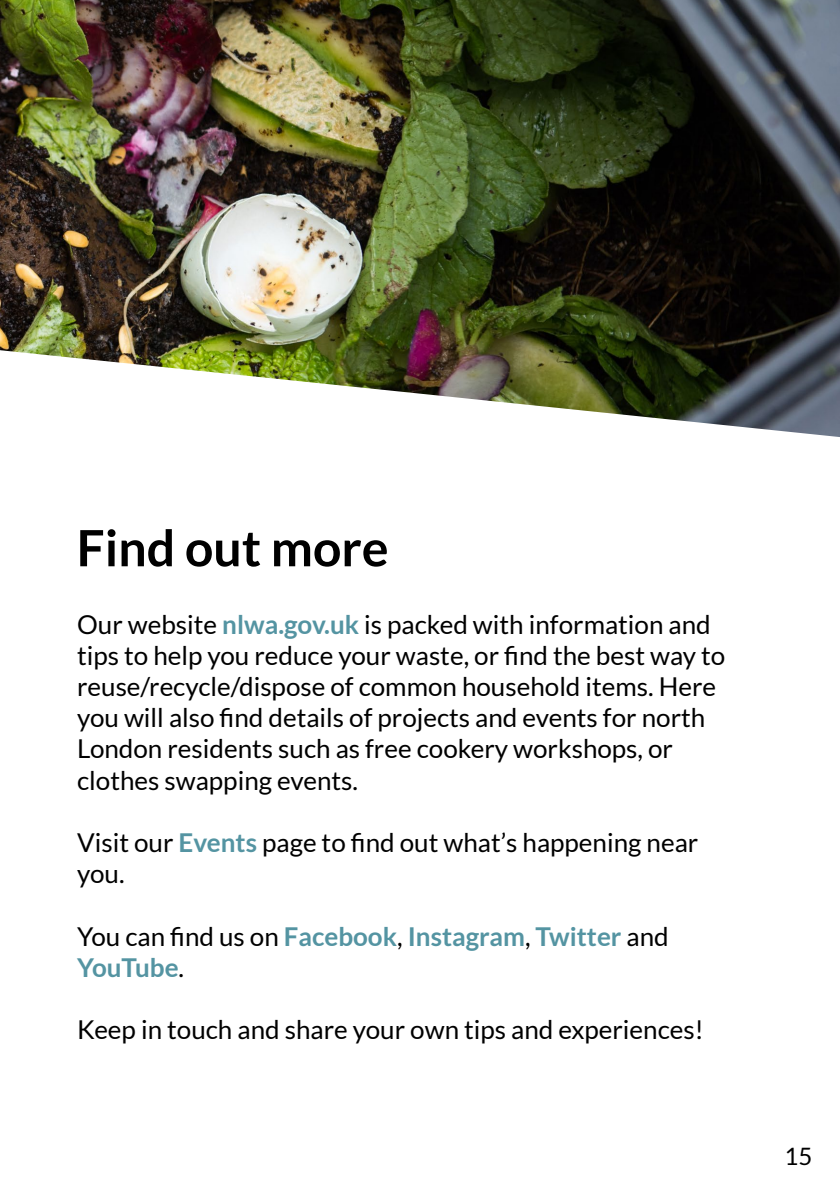
<style>
.page{position:relative;width:840px;height:1191px;background:#fff}
.page>*{position:absolute;margin:0;border:0;box-sizing:border-box;transform-origin:0 0}
.t1{font:700 50px "Lato";color:#000}
.t2{font:26px/31.2px "Lato";color:#000}
.t3{font:700 26px/31.2px "Lato";color:#5494a2}
.t4{font:24px "Lato";color:#000}
.s1{font-weight:700;color:#5494a2}
.s2{font-weight:400;color:#000}
</style>
<div class="page">
<img style="left:0;top:0;width:839px;height:350px">
<img style="left:0;top:350px;width:839px;height:87px">
<h1 class="t1" style="left:77px;top:519px;width:313px">Find out more</h1>
<p class="t2" style="left:77px;top:608px;width:649px">Our website <span class="s1">nlwa.gov.uk</span> is packed with information and tips to help you reduce your waste, or find the best way to reuse/recycle/dispose of common household items. Here you will also find details of projects and events for north London residents such as free cookery workshops, or clothes swapping events.</p>
<p class="t2" style="left:77px;top:827px;width:622px">Visit our <span class="s1">Events</span> page to find out what’s happening near you.</p>
<p class="t3" style="left:77px;top:920px;width:593px"><span class="s2">You can find us on</span> Facebook<span class="s2">,</span> Instagram<span class="s2">,</span> Twitter <span class="s2">and<br></span>YouTube<span class="s2">.</span></p>
<p class="t2" style="left:77px;top:1014px;width:627px">Keep in touch and share your own tips and experiences!</p>
<p class="t4" style="left:784px;top:1142px;width:29px">15</p>
</div>
